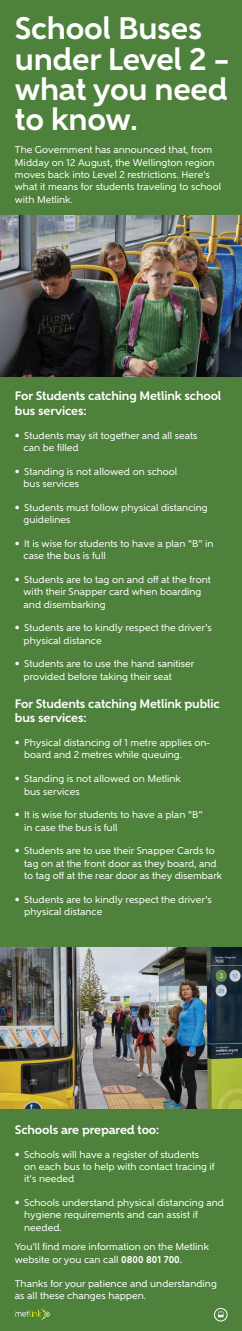
<style>
.page{position:relative;width:242px;height:1331px;background:#fff}
.page>*{position:absolute;margin:0;border:0;box-sizing:border-box;transform-origin:0 0}
.t1{font:700 31.12px/30.4px "Gentleman 800";letter-spacing:-.01em;color:#fff}
.t2{font:700 12.31px/14.8px "Gentleman 800";letter-spacing:-.01em;color:#fff}
.t3{font:9.81px/12.3px "Gentleman 600";color:#fff}
.s1{font-family:"Gentleman 800";font-weight:700}
</style>
<div class="page">
<div style="left:0;top:0;width:241px;height:1330px;background:#4e813b"></div>
<svg style="left:15px;top:1308px;width:35px;height:11px"></svg>
<svg style="left:214px;top:1308px;width:12px;height:12px"></svg>
<div style="left:214px;top:1307px;width:13px;height:13px;border:1px solid #fff;border-radius:50%"></div>
<svg style="left:217px;top:1311px;width:6px;height:6px"></svg>
<img style="left:0;top:947px;width:241px;height:161px">
<img style="left:0;top:215px;width:241px;height:161px">
<h1 class="t1" style="left:15px;top:13px;width:215px">School Buses under Level 2 – what you need to know.</h1>
<p class="t3" style="left:15px;top:144px;width:207px">The Government has announced that, from Midday on 12 August, the Wellington region moves back into Level 2 restrictions. Here's what it means for students traveling to school with Metlink.</p>
<p class="t2" style="left:15px;top:388px;width:207px">For Students catching Metlink school bus services:</p>
<p class="t3" style="left:24px;top:429px;width:175px;text-indent:-9px">• Students may sit together and all seats can be filled</p>
<p class="t3" style="left:24px;top:465px;width:155px;text-indent:-9px">• Standing is not allowed on school bus services</p>
<p class="t3" style="left:24px;top:501px;width:185px;text-indent:-9px">• Students must follow physical distancing guidelines</p>
<p class="t3" style="left:24px;top:537px;width:191px;text-indent:-9px">• It is wise for students to have a plan “B” in case the bus is full</p>
<p class="t3" style="left:24px;top:573px;width:188px;text-indent:-9px">• Students are to tag on and off at the front with their Snapper card when boarding and disembarking</p>
<p class="t3" style="left:24px;top:621px;width:189px;text-indent:-9px">• Students are to kindly respect the driver’s physical distance</p>
<p class="t3" style="left:24px;top:657px;width:172px;text-indent:-9px">• Students are to use the hand sanitiser provided before taking their seat</p>
<p class="t2" style="left:15px;top:695px;width:206px">For Students catching Metlink public bus services:</p>
<p class="t3" style="left:24px;top:736px;width:187px;text-indent:-9px">• Physical distancing of 1 metre applies on&shy;board and 2 metres while queuing.</p>
<p class="t3" style="left:24px;top:772px;width:158px;text-indent:-9px">• Standing is not allowed on Metlink bus services</p>
<p class="t3" style="left:24px;top:808px;width:179px;text-indent:-9px">• It is wise for students to have a plan “B” in case the bus is full</p>
<p class="t3" style="left:24px;top:844px;width:199px;text-indent:-9px">• Students are to use their Snapper Cards to tag on at the front door as they board, and to tag off at the rear door as they disembark</p>
<p class="t3" style="left:24px;top:893px;width:188px;text-indent:-9px">• Students are to kindly respect the driver’s physical distance</p>
<p class="t2" style="left:15px;top:1121px;width:145px">Schools are prepared too:</p>
<p class="t3" style="left:24px;top:1147px;width:191px;text-indent:-9px">• Schools will have a register of students<br>on each bus to help with contact tracing if it’s needed</p>
<p class="t3" style="left:24px;top:1196px;width:201px;text-indent:-9px">• Schools understand physical distancing and hygiene requirements and can assist if needed.</p>
<p class="t3" style="left:15px;top:1240px;width:195px">You’ll find more information on the Metlink website or you can call <span class="s1">0800 801 700.</span></p>
<p class="t3" style="left:15px;top:1276px;width:203px">Thanks for your patience and understanding as all these changes happen.</p>
</div>
